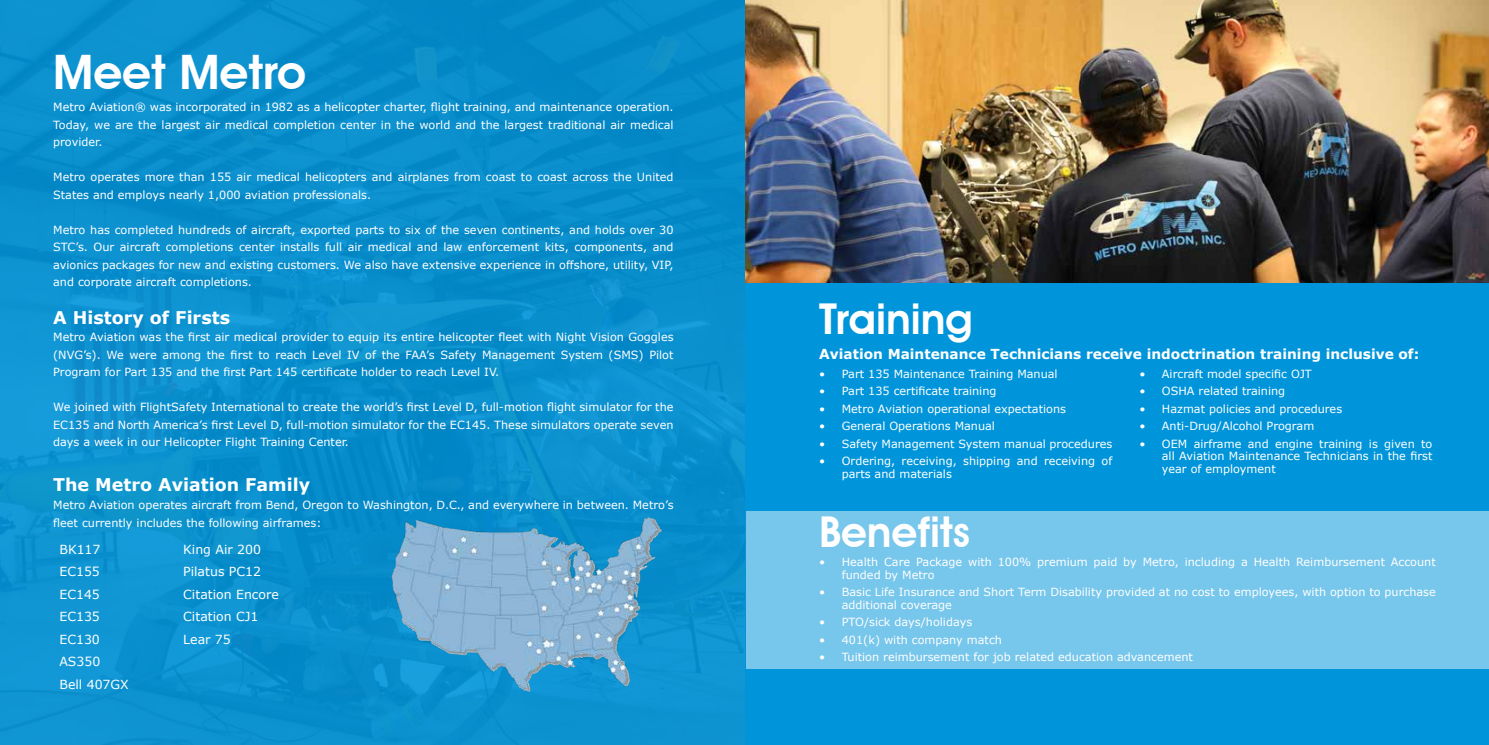
<style>
.page{position:relative;width:1489px;height:745px;background:#fff}
.page>*{position:absolute;margin:0;border:0;box-sizing:border-box;transform-origin:0 0}
.t1{font:600 47.5px "Avant Garde IT Cby BT";color:#fff}
.t2{font:600 42.5px "Avant Garde IT Cby BT";color:#fff}
.t3{font:700 17.5px "Verdana";color:#fff}
.t4{font:700 13.75px "Verdana";color:#fff}
.t5{font:12.5px/22.5px "Verdana";color:#fff}
.t6{font:11.25px/17.5px "Verdana";color:#fff}
</style>
<div class="page">
<div style="left:744px;top:0;width:744px;height:744px;background:#0095da"></div>
<img style="left:744px;top:0;width:744px;height:282px">
<div style="left:0;top:0;width:744px;height:744px;background:#0a8fcd"></div>
<img style="left:373px;top:515px;width:289px;height:176px">
<div style="left:746px;top:511px;width:742px;height:157px;background:#77c6eb"></div>
<h1 class="t1" style="left:53px;top:44px;width:254px">Meet Metro</h1>
<p class="t6" style="left:53px;top:98px;width:622px;text-align:justify">Metro Aviation® was incorporated in 1982 as a helicopter charter, flight training, and maintenance operation.<br>Today, we are the largest air medical completion center in the world and the largest traditional air medical provider.</p>
<p class="t6" style="left:53px;top:168px;width:622px">Metro operates more than 155 air medical helicopters and airplanes from coast to coast across the United<br>States and employs nearly 1,000 aviation professionals.</p>
<p class="t6" style="left:53px;top:221px;width:622px;text-align:justify">Metro has completed hundreds of aircraft, exported parts to six of the seven continents, and holds over 30<br>STC’s. Our aircraft completions center installs full air medical and law enforcement kits, components, and avionics packages for new and existing customers. We also have extensive experience in offshore, utility, VIP, and corporate aircraft completions.</p>
<h3 class="t3" style="left:53px;top:306px;width:178px">A History of Firsts</h3>
<p class="t6" style="left:53px;top:328px;width:622px;text-align:justify">Metro Aviation was the first air medical provider to equip its entire helicopter fleet with Night Vision Goggles (NVG’s). We were among the first to reach Level IV of the FAA’s Safety Management System (SMS) Pilot Program for Part 135 and the first Part 145 certificate holder to reach Level IV.</p>
<p class="t6" style="left:53px;top:398px;width:622px;text-align:justify">We joined with FlightSafety International to create the world’s first Level D, full-motion flight simulator for the EC135 and North America’s first Level D, full-motion simulator for the EC145. These simulators operate seven days a week in our Helicopter Flight Training Center.</p>
<h3 class="t3" style="left:53px;top:473px;width:258px">The Metro Aviation Family</h3>
<p class="t6" style="left:53px;top:496px;width:622px">Metro Aviation operates aircraft from Bend, Oregon to Washington, D.C., and everywhere in between. Metro’s fleet currently includes the following airframes:</p>
<p class="t5" style="left:59px;top:537px;width:71px">BK117<br>EC155<br>EC145<br>EC135<br>EC130<br>AS350<br>Bell 407GX</p>
<p class="t5" style="left:183px;top:537px;width:97px">King Air 200<br>Pilatus PC12<br>Citation Encore<br>Citation CJ1<br>Lear 75</p>
<h2 class="t2" style="left:819px;top:293px;width:155px">Training</h2>
<p class="t4" style="left:819px;top:344px;width:601px">Aviation Maintenance Technicians receive indoctrination training inclusive of:</p>
<p class="t6" style="left:819px;top:365px;width:240px">• Part 135 Maintenance Training Manual</p>
<p class="t6" style="left:819px;top:382px;width:179px">• Part 135 certificate training</p>
<p class="t6" style="left:819px;top:400px;width:248px">• Metro Aviation operational expectations</p>
<p class="t6" style="left:819px;top:417px;width:177px">• General Operations Manual</p>
<p class="t6" style="left:819px;top:435px;width:294px">• Safety Management System manual procedures</p>
<p class="t6" style="left:841px;top:455px;width:272px;line-height:12.5px;text-indent:-22px">• Ordering, receiving, shipping and receiving of parts and materials</p>
<p class="t6" style="left:1139px;top:365px;width:174px">• Aircraft model specific OJT</p>
<p class="t6" style="left:1139px;top:382px;width:147px">• OSHA related training</p>
<p class="t6" style="left:1139px;top:400px;width:204px">• Hazmat policies and procedures</p>
<p class="t6" style="left:1139px;top:417px;width:176px">• Anti-Drug/Alcohol Program</p>
<p class="t6" style="left:1161px;top:437px;width:272px;line-height:12.5px;text-align:justify;text-indent:-22px">• OEM airframe and engine training is given to all Aviation Maintenance Technicians in the first year of employment</p>
<h2 class="t2" style="left:819px;top:506px;width:152px">Benefits</h2>
<p class="t6" style="left:841px;top:555px;width:595px;line-height:12.5px;text-indent:-22px">• Health Care Package with 100% premium paid by Metro, including a Health Reimbursement Account funded by Metro</p>
<p class="t6" style="left:841px;top:585px;width:595px;line-height:12.5px;text-indent:-22px">• Basic Life Insurance and Short Term Disability provided at no cost to employees, with option to purchase additional coverage</p>
<p class="t6" style="left:819px;top:613px;width:154px">• PTO/sick days/holidays</p>
<p class="t6" style="left:819px;top:630px;width:184px">• 401(k) with company match</p>
<p class="t6" style="left:819px;top:648px;width:375px">• Tuition reimbursement for job related education advancement</p>
</div>
